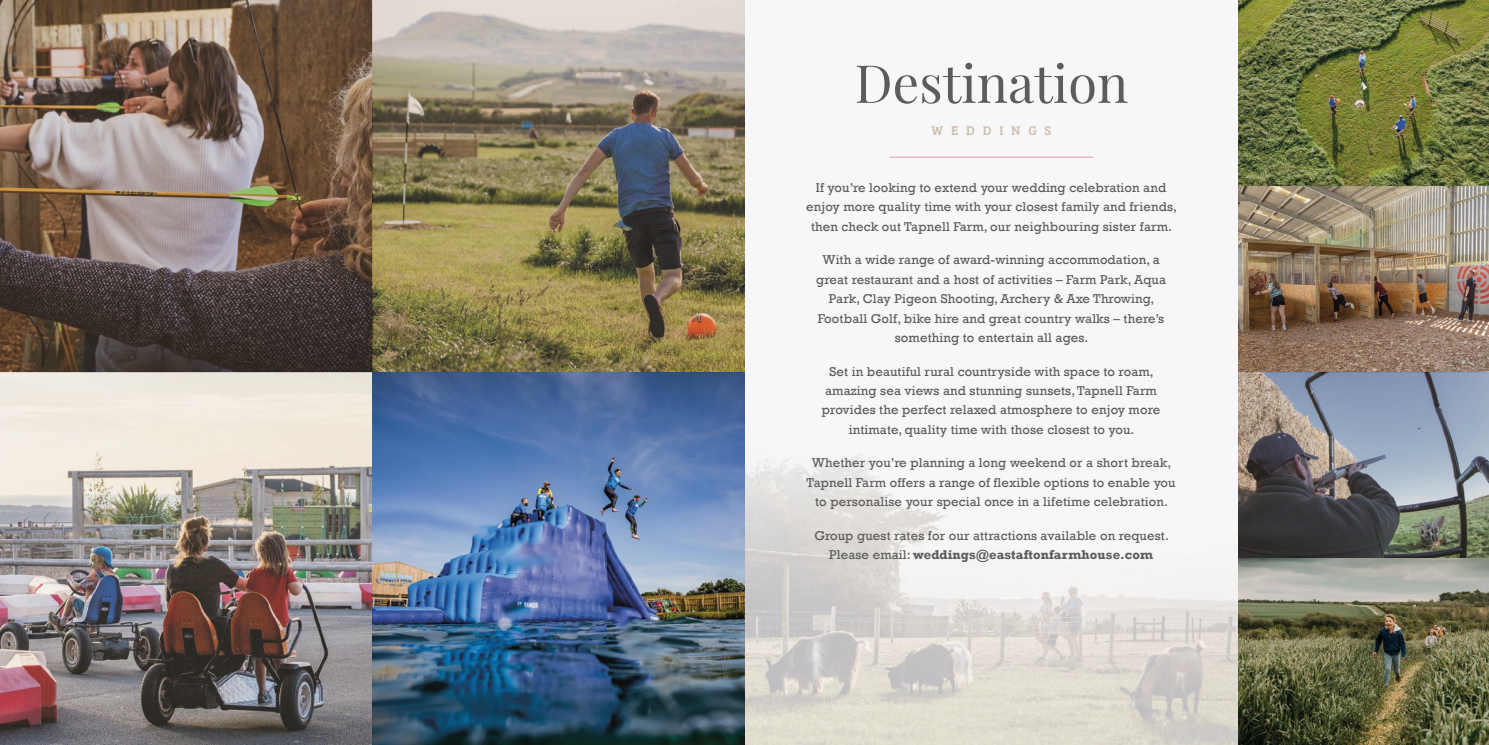
<style>
.page{position:relative;width:1489px;height:745px;background:#fff}
.page>*{position:absolute;margin:0;border:0;box-sizing:border-box;transform-origin:0 0}
.t1{font:52.5px "Playfair Display";color:#5c5c5b}
.t2{font:13.12px/19.4px "Rockwell";letter-spacing:.01em;color:#5c5c5b;text-align:center}
.t3{font:13.12px "Bree Serif";letter-spacing:.6em;color:#ccbea9}
.s1{font-weight:700}
</style>
<div class="page">
<div style="left:744px;top:0;width:494px;height:744px;background:#f7f7f9"></div>
<img style="left:744px;top:265px;width:494px;height:479px">
<img style="left:1238px;top:0;width:250px;height:744px">
<img style="left:0;top:0;width:744px;height:744px">
<img style="left:372px;top:0;width:372px;height:372px">
<hr style="left:889px;top:156px;width:204px;height:1px;background:#d99ea5">
<h1 class="t1" style="left:854px;top:42px;width:275px">Destination</h1>
<p class="t3" style="left:931px;top:121px;width:121px">WEDDINGS</p>
<p class="t2" style="left:806px;top:178px;width:372px">If you’re looking to extend your wedding celebration and enjoy more quality time with your closest family and friends, then check out Tapnell Farm, our neighbouring sister farm.</p>
<p class="t2" style="left:816px;top:250px;width:351px">With a wide range of award-winning accommodation, a great restaurant and a host of activities – Farm Park, Aqua Park, Clay Pigeon Shooting, Archery &amp; Axe Throwing, Football Golf, bike hire and great country walks – there’s something to entertain all ages.</p>
<p class="t2" style="left:821px;top:361px;width:340px">Set in beautiful rural countryside with space to roam, amazing sea views and stunning sunsets, Tapnell Farm provides the perfect relaxed atmosphere to enjoy more intimate, quality time with those closest to you.</p>
<p class="t2" style="left:806px;top:453px;width:370px">Whether you’re planning a long weekend or a short break,<br>Tapnell Farm offers a range of flexible options to enable you to personalise your special once in a lifetime celebration.</p>
<p class="t2" style="left:814px;top:525px;width:356px">Group guest rates for our attractions available on request.<br>Please email: <span class="s1">weddings@eastaftonfarmhouse.com</span></p>
</div>
